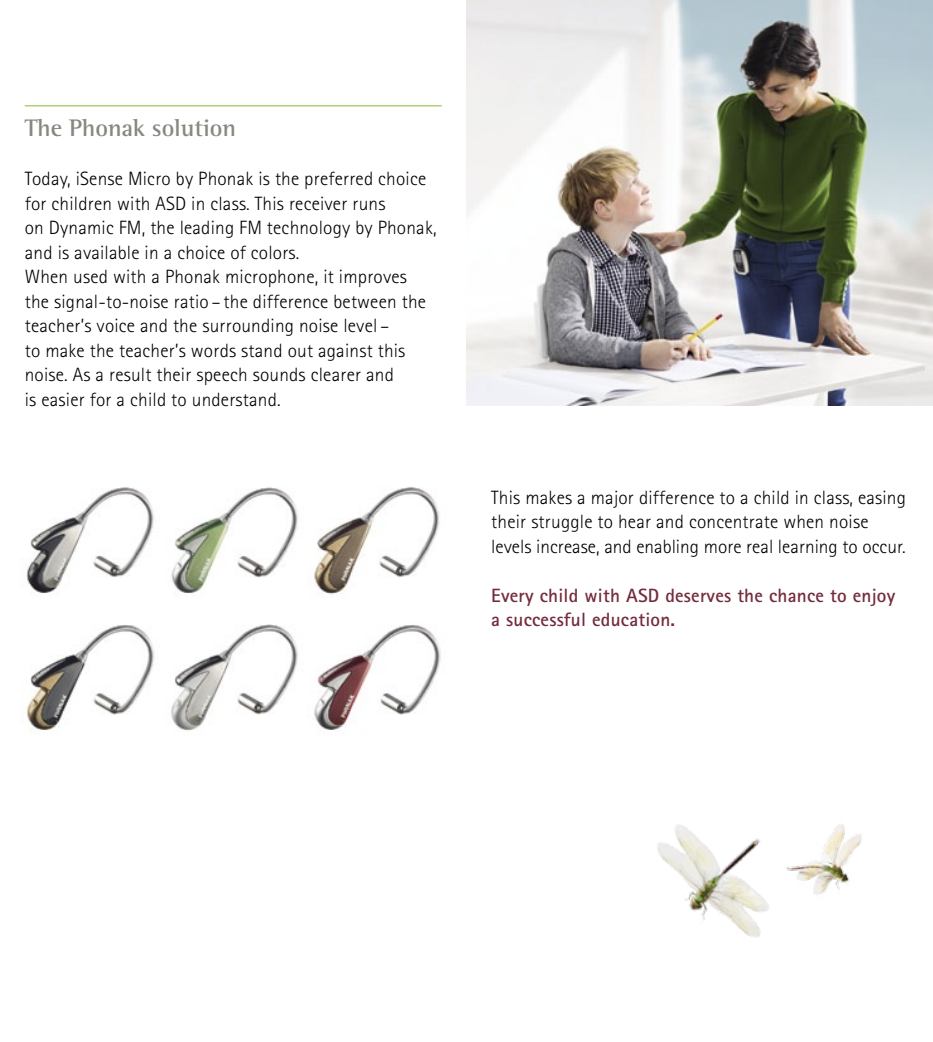
<style>
.page{position:relative;width:933px;height:1042px;background:#fff}
.page>*{position:absolute;margin:0;border:0;box-sizing:border-box;transform-origin:0 0}
.t1{font:700 24.5px "Rotis Semi Serif Pro";color:#888780}
.t2{font:300 19.25px/24.5px "Rotis Sans Serif Pro";letter-spacing:.01em;color:#000}
.t3{font:700 19.25px/24.5px "Rotis Sans Serif Pro";letter-spacing:.01em;color:#732b3d}
</style>
<div class="page">
<hr style="left:25px;top:105px;width:416px;height:1px;background:#89bf3c">
<img style="left:26px;top:487px;width:128px;height:106px">
<img style="left:466px;top:0;width:467px;height:406px">
<img style="left:171px;top:487px;width:127px;height:107px">
<img style="left:314px;top:487px;width:126px;height:108px">
<img style="left:26px;top:625px;width:129px;height:106px">
<img style="left:171px;top:624px;width:128px;height:107px">
<img style="left:314px;top:625px;width:127px;height:105px">
<img style="left:790px;top:824px;width:72px;height:71px">
<img style="left:657px;top:824px;width:133px;height:114px">
<p class="t1" style="left:25px;top:113px;width:213px">The Phonak solution</p>
<p class="t2" style="left:25px;top:167px;width:413px">Today, iSense Micro by Phonak is the preferred choice for children with ASD in class. This receiver runs<br>on Dynamic FM, the leading FM technology by Phonak, and is available in a choice of colors.<br>When used with a Phonak microphone, it improves<br>the signal-to-noise ratio – the difference between the teacher’s voice and the surrounding noise level –<br>to make the teacher’s words stand out against this noise. As a result their speech sounds clearer and<br>is easier for a child to understand.</p>
<p class="t2" style="left:491px;top:485px;width:416px">This makes a major difference to a child in class, easing their struggle to hear and concentrate when noise levels increase, and enabling more real learning to occur.</p>
<p class="t3" style="left:491px;top:583px;width:405px">Every child with ASD deserves the chance to enjoy a successful education.</p>
</div>
